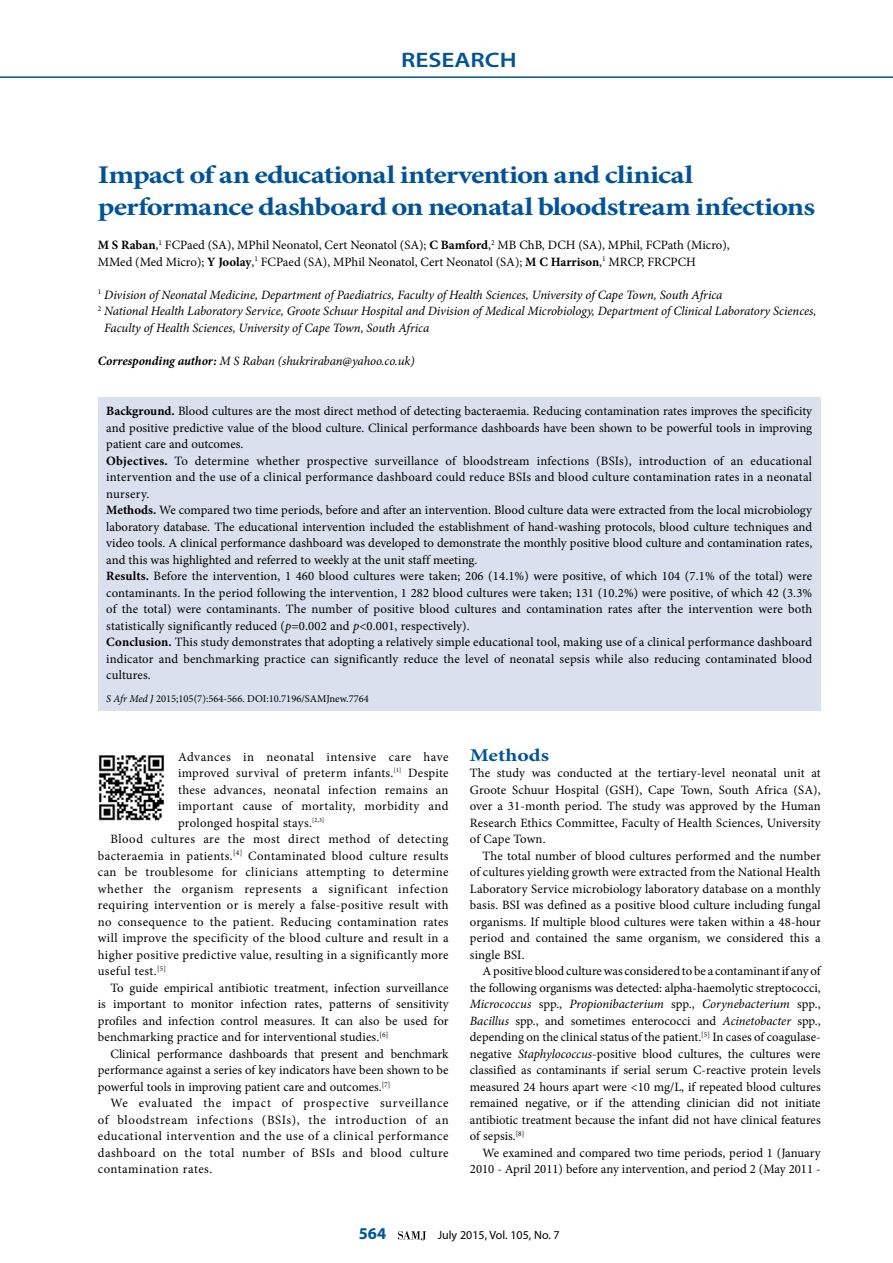
<style>
.page{position:relative;width:893px;height:1263px;background:#fff}
.page>*{position:absolute;margin:0;border:0;box-sizing:border-box;transform-origin:0 0}
.t1{font:700 25.5px/31.5px "Minion Pro";letter-spacing:-.03em;color:#00539b;scale:1.2 1}
.t2{font:600 21px "Myriad Pro";color:#00539b;scale:1.2 1}
.t3{font:700 18px "Minion Pro";color:#00539b;scale:1.2 1}
.t4{font:700 16.5px "Myriad Pro";color:#00539b}
.t5{font:12.75px/16.5px "Minion Pro";letter-spacing:.01em;color:#000;text-align:justify}
.t6{font:italic 12.75px "Minion Pro";letter-spacing:-.01em;color:#000}
.t7{font:12.75px "Minion Pro";letter-spacing:.03em;color:#000}
.t8{font:12.75px "Minion Pro";letter-spacing:.035em;color:#000}
.t9{font:12.75px "Minion Pro";letter-spacing:.04em;color:#000}
.t10{font:12.75px "Minion Pro";letter-spacing:.045em;color:#000}
.t11{font:12.75px "Minion Pro";letter-spacing:.05em;color:#000}
.t12{font:12.75px "Minion Pro";letter-spacing:.055em;color:#000}
.t13{font:12px "Myriad Pro";color:#000}
.t14{font:10.5px "Minion Pro";color:#000}
.s1{font-weight:700}
.s2{font-style:italic}
</style>
<div class="page">
<hr style="left:0;top:76px;width:893px;height:2px;background:#00539b">
<svg style="left:398px;top:1231px;width:28px;height:9px"></svg>
<div style="left:98px;top:398px;width:723px;height:313px;background:#dbe0ee"></div>
<img style="left:99px;top:755px;width:65px;height:66px">
<h2 class="t2" style="left:401px;top:47px;width:98px">RESEARCH</h2>
<h1 class="t1" style="left:98px;top:159px;width:599px">Impact of an educational intervention and clinical performance dashboard on neonatal bloodstream infections</h1>
<p class="t5" style="left:98px;top:237px;width:633px"><span class="s1">M S Raban</span>,<sup>1</sup> FCPaed (SA), MPhil Neonatol, Cert Neonatol (SA); <span class="s1">C Bamford</span>,<sup>2</sup> MB ChB, DCH (SA), MPhil, FCPath (Micro),<br>MMed (Med Micro); <span class="s1">Y Joolay</span>,<sup>1</sup> FCPaed (SA), MPhil Neonatol, Cert Neonatol (SA); <span class="s1">M C Harrison</span>,<sup>1</sup> MRCP, FRCPCH</p>
<p class="t6" style="left:98px;top:286px;width:626px"><sup>1</sup> Division of Neonatal Medicine, Department of Paediatrics, Faculty of Health Sciences, University of Cape Town, South Africa</p>
<p class="t6" style="left:98px;top:302px;width:720px"><sup>2</sup> National Health Laboratory Service, Groote Schuur Hospital and Division of Medical Microbiology, Department of Clinical Laboratory Sciences,</p>
<p class="t6" style="left:104px;top:319px;width:327px">Faculty of Health Sciences, University of Cape Town, South Africa</p>
<p class="t6" style="left:98px;top:352px;width:319px"><span class="s1">Corresponding author:</span> M S Raban (shukriraban@yahoo.co.uk)</p>
<p class="t5" style="left:106px;top:403px;width:707px;text-align:left"><span class="s1">Background.</span> Blood cultures are the most direct method of detecting bacteraemia. Reducing contamination rates improves the specificity and positive predictive value of the blood culture. Clinical performance dashboards have been shown to be powerful tools in improving patient care and outcomes.<br><span class="s1">Objectives.</span> To determine whether prospective surveillance of bloodstream infections (BSIs), introduction of an educational intervention and the use of a clinical performance dashboard could reduce BSIs and blood culture contamination rates in a neonatal nursery.<br><span class="s1">Methods.</span> We compared two time periods, before and after an intervention. Blood culture data were extracted from the local microbiology laboratory database. The educational intervention included the establishment of hand-washing protocols, blood culture techniques and video tools. A clinical performance dashboard was developed to demonstrate the monthly positive blood culture and contamination rates, and this was highlighted and referred to weekly at the unit staff meeting.<br><span class="s1">Results.</span> Before the intervention, 1 460 blood cultures were taken; 206 (14.1%) were positive, of which 104 (7.1% of the total) were contaminants. In the period following the intervention, 1 282 blood cultures were taken; 131 (10.2%) were positive, of which 42 (3.3% of the total) were contaminants. The number of positive blood cultures and contamination rates after the intervention were both statistically significantly reduced (<span class="s2">p</span>=0.002 and <span class="s2">p</span>&lt;0.001, respectively).<br><span class="s1">Conclusion.</span> This study demonstrates that adopting a relatively simple educational tool, making use of a clinical performance dashboard indicator and benchmarking practice can significantly reduce the level of neonatal sepsis while also reducing contaminated blood cultures.</p>
<p class="t14" style="left:106px;top:691px;width:264px"><span class="s2">S Afr Med J</span> 2015;105(7):564-566. DOI:10.7196/SAMJnew.7764</p>
<p class="t9" style="left:178px;top:748px;width:272px">Advances in neonatal intensive care have</p>
<p class="t5" style="left:178px;top:765px;width:272px">improved survival of preterm infants.<sup>[1]</sup> Despite</p>
<p class="t7" style="left:178px;top:781px;width:272px">these advances, neonatal infection remains an</p>
<p class="t8" style="left:178px;top:797px;width:272px">important cause of mortality, morbidity and</p>
<p class="t5" style="left:178px;top:814px;width:148px">prolonged hospital stays.<sup>[2,3]</sup></p>
<p class="t8" style="left:111px;top:830px;width:339px">Blood cultures are the most direct method of detecting</p>
<p class="t7" style="left:98px;top:847px;width:352px">bacteraemia in patients.<sup>[4]</sup> Contaminated blood culture results</p>
<p class="t8" style="left:98px;top:863px;width:352px">can be troublesome for clinicians attempting to determine</p>
<p class="t10" style="left:98px;top:880px;width:352px">whether the organism represents a significant infection</p>
<p class="t7" style="left:98px;top:896px;width:352px">requiring intervention or is merely a false-positive result with</p>
<p class="t7" style="left:98px;top:913px;width:352px">no consequence to the patient. Reducing contamination rates</p>
<p class="t7" style="left:98px;top:929px;width:352px">will improve the specificity of the blood culture and result in a</p>
<p class="t7" style="left:98px;top:946px;width:352px">higher positive predictive value, resulting in a significantly more</p>
<p class="t7" style="left:98px;top:962px;width:70px">useful test.<sup>[5]</sup></p>
<p class="t5" style="left:111px;top:979px;width:340px">To guide empirical antibiotic treatment, infection surveillance</p>
<p class="t5" style="left:98px;top:996px;width:352px">is important to monitor infection rates, patterns of sensitivity</p>
<p class="t5" style="left:98px;top:1012px;width:352px">profiles and infection control measures. It can also be used for</p>
<p class="t5" style="left:98px;top:1029px;width:292px">benchmarking practice and for interventional studies.<sup>[6]</sup></p>
<p class="t5" style="left:111px;top:1045px;width:340px">Clinical performance dashboards that present and benchmark</p>
<p class="t5" style="left:98px;top:1062px;width:352px">performance against a series of key indicators have been shown to be</p>
<p class="t5" style="left:98px;top:1078px;width:294px">powerful tools in improving patient care and outcomes.<sup>[7]</sup></p>
<p class="t12" style="left:111px;top:1095px;width:339px">We evaluated the impact of prospective surveillance</p>
<p class="t11" style="left:98px;top:1111px;width:352px">of bloodstream infections (BSIs), the introduction of an</p>
<p class="t9" style="left:98px;top:1128px;width:352px">educational intervention and the use of a clinical performance</p>
<p class="t8" style="left:98px;top:1144px;width:352px">dashboard on the total number of BSIs and blood culture</p>
<p class="t9" style="left:98px;top:1161px;width:116px">contamination rates.</p>
<h3 class="t3" style="left:470px;top:742px;width:67px">Methods</h3>
<p class="t5" style="left:470px;top:765px;width:352px">The study was conducted at the tertiary-level neonatal unit at Groote Schuur Hospital (GSH), Cape Town, South Africa (SA), over a 31-month period. The study was approved by the Human Research Ethics Committee, Faculty of Health Sciences, University of Cape Town.</p>
<p class="t5" style="left:470px;top:847px;width:352px;text-indent:13px">The total number of blood cultures performed and the number of cultures yielding growth were extracted from the National Health Laboratory Service microbiology laboratory database on a monthly basis. BSI was defined as a positive blood culture including fungal organisms. If multiple blood cultures were taken within a 48-hour period and contained the same organism, we considered this a single BSI.</p>
<p class="t5" style="left:470px;top:963px;width:352px;text-indent:13px">A positive blood culture was considered to be a contaminant if any of the following organisms was detected: alpha-haemolytic streptococci, <span class="s2">Micrococcus</span> spp., <span class="s2">Propionibacterium</span> spp., <span class="s2">Corynebacterium</span> spp., <span class="s2">Bacillus</span> spp., and sometimes enterococci and <span class="s2">Acinetobacter</span> spp., depending on the clinical status of the patient.<sup>[5]</sup> In cases of coagulase&shy;negative <span class="s2">Staphylococcus</span>-positive blood cultures, the cultures were classified as contaminants if serial serum C-reactive protein levels measured 24 hours apart were &lt;10 mg/L, if repeated blood cultures remained negative, or if the attending clinician did not initiate antibiotic treatment because the infant did not have clinical features of sepsis.<sup>[8]</sup></p>
<p class="t5" style="left:470px;top:1144px;width:352px;text-align:right">We examined and compared two time periods, period 1 (January<br>2010 - April 2011) before any intervention, and period 2 (May 2011 -</p>
<p class="t4" style="left:359px;top:1223px;width:29px">564</p>
<p class="t13" style="left:438px;top:1228px;width:124px">July 2015, Vol. 105, No. 7</p>
</div>
